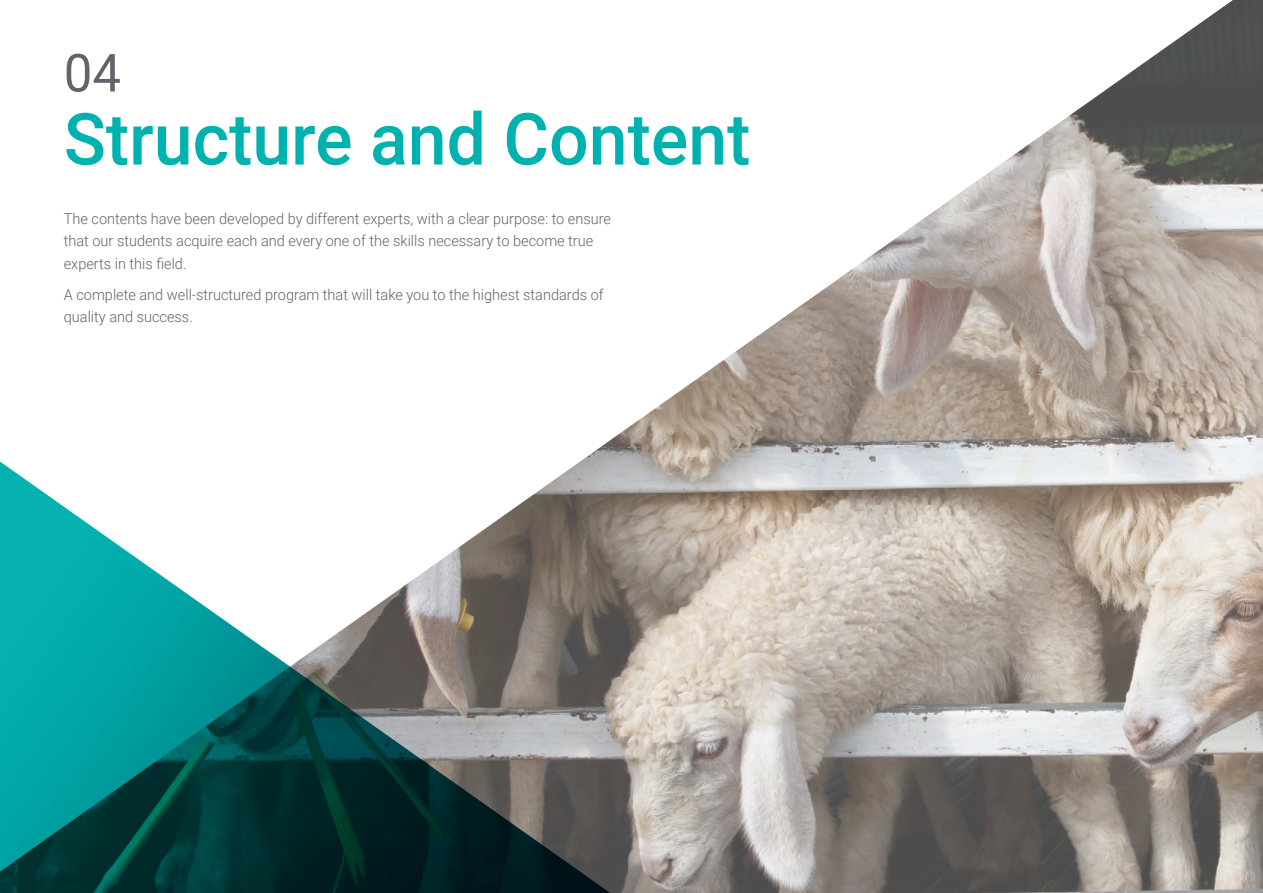
<style>
.page{position:relative;width:1263px;height:893px;background:#fff}
.page>*{position:absolute;margin:0;border:0;box-sizing:border-box;transform-origin:0 0}
.t1{font:500 72px "Roboto";color:#00b2af}
.t2{font:52.5px "Roboto";color:#61646a}
.t3{font:300 15px/22.5px "Roboto";color:#61646a}
</style>
<div class="page">
<img style="left:602px;top:0;width:661px;height:893px">
<svg style="left:0;top:446px;width:640px;height:447px"></svg>
<h2 class="t2" style="left:64px;top:36px;width:59px">04</h2>
<h1 class="t1" style="left:64px;top:89px;width:688px">Structure and Content</h1>
<p class="t3" style="left:64px;top:207px;width:549px">The contents have been developed by different experts, with a clear purpose: to ensure that our students acquire each and every one of the skills necessary to become true experts in this field.</p>
<p class="t3" style="left:64px;top:283px;width:541px">A complete and well-structured program that will take you to the highest standards of quality and success.</p>
</div>
